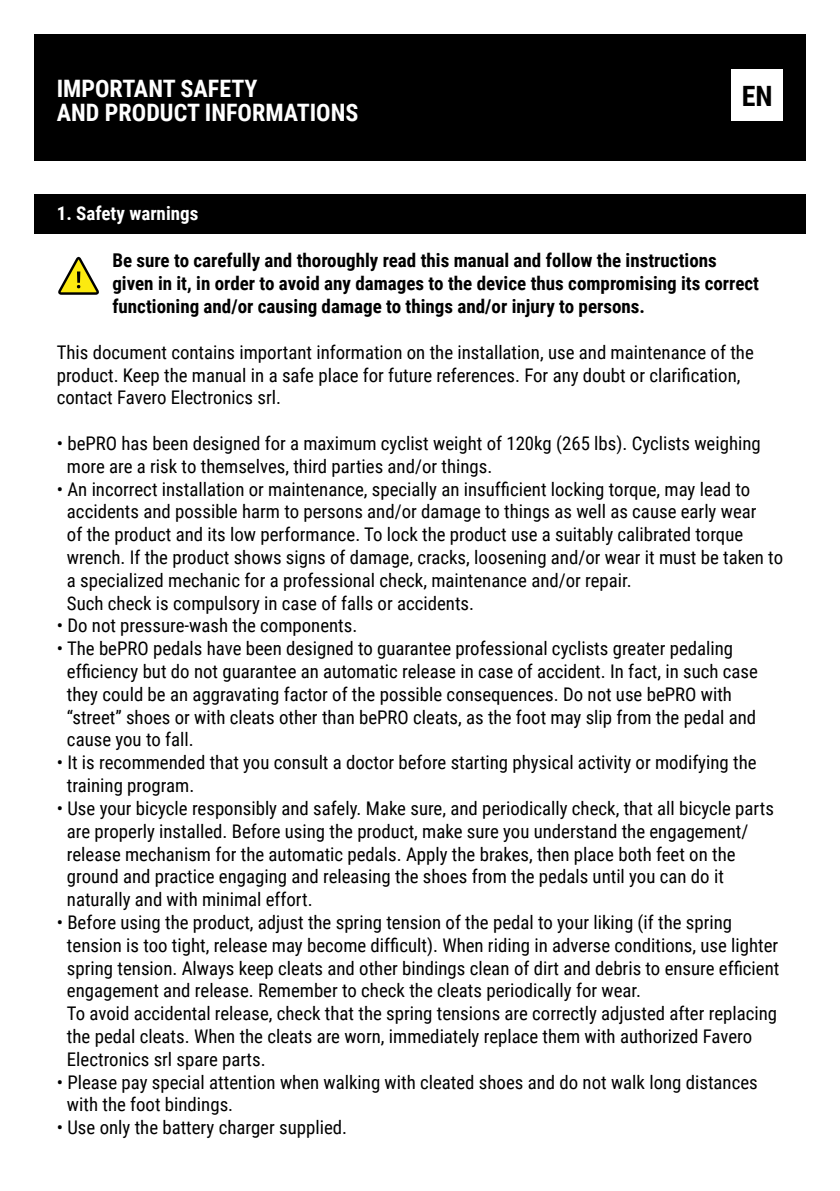
<style>
.page{position:relative;width:840px;height:1191px;background:#fff}
.page>*{position:absolute;margin:0;border:0;box-sizing:border-box;transform-origin:0 0}
.t1{font:700 28px "Roboto Condensed";color:#000}
.t2{font:700 24px/24px "Roboto Condensed";color:#fff}
.t3{font:700 19px/22.8px "Roboto Condensed";color:#000}
.t4{font:700 19px "Roboto Condensed";color:#fff}
.t5{font:18.8px/22.8px "Roboto Condensed";color:#000}
</style>
<div class="page">
<div style="left:34px;top:34px;width:771px;height:126px;background:#000"></div>
<div style="left:731px;top:69px;width:51px;height:52px;background:#fff"></div>
<div style="left:34px;top:194px;width:771px;height:40px;background:#000"></div>
<svg style="left:58px;top:256px;width:41px;height:39px"></svg>
<p class="t2" style="left:57px;top:75px;width:303px">IMPORTANT SAFETY<br>AND PRODUCT INFORMATIONS</p>
<h1 class="t1" style="left:741px;top:76px;width:32px">EN</h1>
<p class="t4" style="left:57px;top:200px;width:143px">1. Safety warnings</p>
<p class="t3" style="left:112px;top:249px;width:647px">Be sure to carefully and thoroughly read this manual and follow the instructions given in it, in order to avoid any damages to the device thus compromising its correct functioning and/or causing damage to things and/or injury to persons.</p>
<p class="t5" style="left:57px;top:340px;width:698px">This document contains important information on the installation, use and maintenance of the product. Keep the manual in a safe place for future references. For any doubt or clarification, contact Favero Electronics srl.</p>
<p class="t5" style="left:67px;top:431px;width:695px;text-indent:-10px">• bePRO has been designed for a maximum cyclist weight of 120kg (265 lbs). Cyclists weighing more are a risk to themselves, third parties and/or things.</p>
<p class="t5" style="left:67px;top:477px;width:717px;text-indent:-10px">• An incorrect installation or maintenance, specially an insufficient locking torque, may lead to accidents and possible harm to persons and/or damage to things as well as cause early wear<br>of the product and its low performance. To lock the product use a suitably calibrated torque wrench. If the product shows signs of damage, cracks, loosening and/or wear it must be taken to a specialized mechanic for a professional check, maintenance and/or repair.<br>Such check is compulsory in case of falls or accidents.</p>
<p class="t5" style="left:57px;top:613px;width:302px">• Do not pressure-wash the components.</p>
<p class="t5" style="left:67px;top:636px;width:692px;text-indent:-10px">• The bePRO pedals have been designed to guarantee professional cyclists greater pedaling efficiency but do not guarantee an automatic release in case of accident. In fact, in such case they could be an aggravating factor of the possible consequences. Do not use bePRO with “street” shoes or with cleats other than bePRO cleats, as the foot may slip from the pedal and cause you to fall.</p>
<p class="t5" style="left:67px;top:750px;width:690px;text-indent:-10px">• It is recommended that you consult a doctor before starting physical activity or modifying the training program.</p>
<p class="t5" style="left:67px;top:796px;width:708px;text-indent:-10px">• Use your bicycle responsibly and safely. Make sure, and periodically check, that all bicycle parts are properly installed. Before using the product, make sure you understand the engagement/ release mechanism for the automatic pedals. Apply the brakes, then place both feet on the ground and practice engaging and releasing the shoes from the pedals until you can do it naturally and with minimal effort.</p>
<p class="t5" style="left:67px;top:910px;width:713px;text-indent:-10px">• Before using the product, adjust the spring tension of the pedal to your liking (if the spring tension is too tight, release may become difficult). When riding in adverse conditions, use lighter spring tension. Always keep cleats and other bindings clean of dirt and debris to ensure efficient engagement and release. Remember to check the cleats periodically for wear.<br>To avoid accidental release, check that the spring tensions are correctly adjusted after replacing the pedal cleats. When the cleats are worn, immediately replace them with authorized Favero Electronics srl spare parts.</p>
<p class="t5" style="left:67px;top:1069px;width:692px;text-indent:-10px">• Please pay special attention when walking with cleated shoes and do not walk long distances with the foot bindings.</p>
<p class="t5" style="left:57px;top:1115px;width:292px">• Use only the battery charger supplied.</p>
</div>
